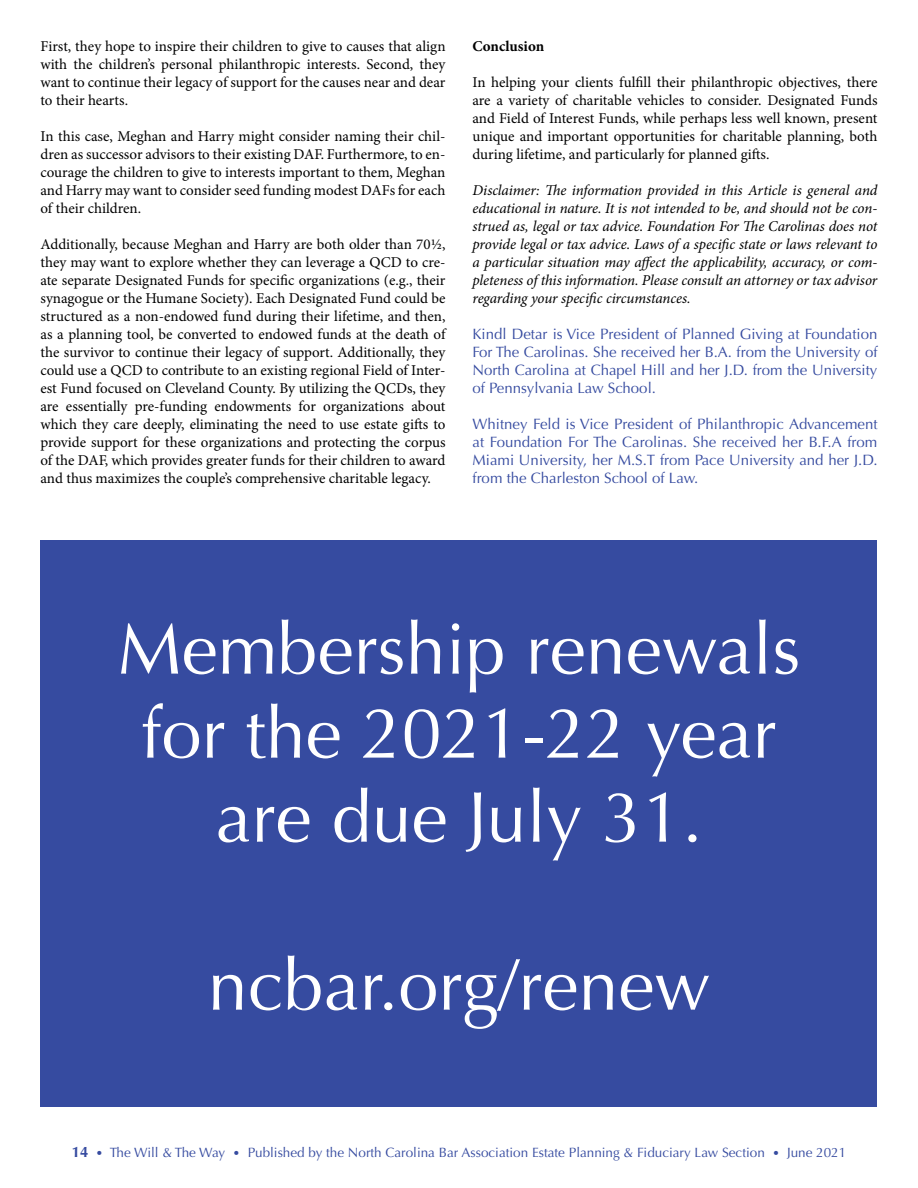
<style>
.page{position:relative;width:918px;height:1188px;background:#fff}
.page>*{position:absolute;margin:0;border:0;box-sizing:border-box;transform-origin:0 0}
.t1{font:72px/84px "Optima";color:#fff;text-align:center}
.t2{font:15px/18px "Minion Pro";color:#000;text-align:justify}
.t3{font:italic 15px/18px "Minion Pro";letter-spacing:-.01em;color:#000;text-align:justify}
.t4{font:15px/18px "Optima";color:#364ba0;text-align:justify}
.t5{font:700 15px "Minion Pro";color:#000}
.t6{font:13.5px "Optima";color:#364ba0}
.s1{font-weight:700;font-size:15px}
.s2{font-size:12px}
</style>
<div class="page">
<div style="left:40px;top:540px;width:838px;height:567px;background:#364ba0"></div>
<p class="t2" style="left:40px;top:38px;width:407px">First, they hope to inspire their children to give to causes that align with the children’s personal philanthropic interests. Second, they want to continue their legacy of support for the causes near and dear to their hearts.</p>
<p class="t2" style="left:40px;top:128px;width:407px">In this case, Meghan and Harry might consider naming their chil&shy;dren as successor advisors to their existing DAF. Furthermore, to en&shy;courage the children to give to interests important to them, Meghan and Harry may want to consider seed funding modest DAFs for each of their children.</p>
<p class="t2" style="left:40px;top:236px;width:407px">Additionally, because Meghan and Harry are both older than 70½, they may want to explore whether they can leverage a QCD to cre&shy;ate separate Designated Funds for specific organizations (e.g., their synagogue or the Humane Society). Each Designated Fund could be structured as a non-endowed fund during their lifetime, and then, as a planning tool, be converted to endowed funds at the death of the survivor to continue their legacy of support. Additionally, they could use a QCD to contribute to an existing regional Field of Inter&shy;est Fund focused on Cleveland County. By utilizing the QCDs, they are essentially pre-funding endowments for organizations about which they care deeply, eliminating the need to use estate gifts to provide support for these organizations and protecting the corpus of the DAF, which provides greater funds for their children to award and thus maximizes the couple’s comprehensive charitable legacy.</p>
<p class="t5" style="left:472px;top:36px;width:73px">Conclusion</p>
<p class="t2" style="left:472px;top:74px;width:407px">In helping your clients fulfill their philanthropic objectives, there are a variety of charitable vehicles to consider. Designated Funds and Field of Interest Funds, while perhaps less well known, present unique and important opportunities for charitable planning, both during lifetime, and particularly for planned gifts.</p>
<p class="t3" style="left:472px;top:182px;width:407px">Disclaimer: The information provided in this Article is general and educational in nature. It is not intended to be, and should not be con&shy;strued as, legal or tax advice. Foundation For The Carolinas does not provide legal or tax advice. Laws of a specific state or laws relevant to a particular situation may affect the applicability, accuracy, or com&shy;pleteness of this information. Please consult an attorney or tax advisor regarding your specific circumstances.</p>
<p class="t4" style="left:472px;top:326px;width:407px">Kindl Detar is Vice President of Planned Giving at Foundation For The Carolinas. She received her B.A. from the University of North Carolina at Chapel Hill and her J.D. from the University of Pennsylvania Law School.</p>
<p class="t4" style="left:472px;top:416px;width:407px">Whitney Feld is Vice President of Philanthropic Advancement at Foundation For The Carolinas. She received her B.F.A from Miami University, her M.S.T from Pace University and her J.D. from the Charleston School of Law.</p>
<h1 class="t1" style="left:118px;top:608px;width:684px">Membership renewals for the 2021-22 year are due July 31.</h1>
<h1 class="t1" style="left:208px;top:944px;width:504px">ncbar.org/renew</h1>
<p class="t6" style="left:72px;top:1144px;width:776px"><span class="s1">14</span> <span class="s2">•</span> The Will &amp; The Way <span class="s2">•</span> Published by the North Carolina Bar Association Estate Planning &amp; Fiduciary Law Section <span class="s2">•</span> June 2021</p>
</div>
